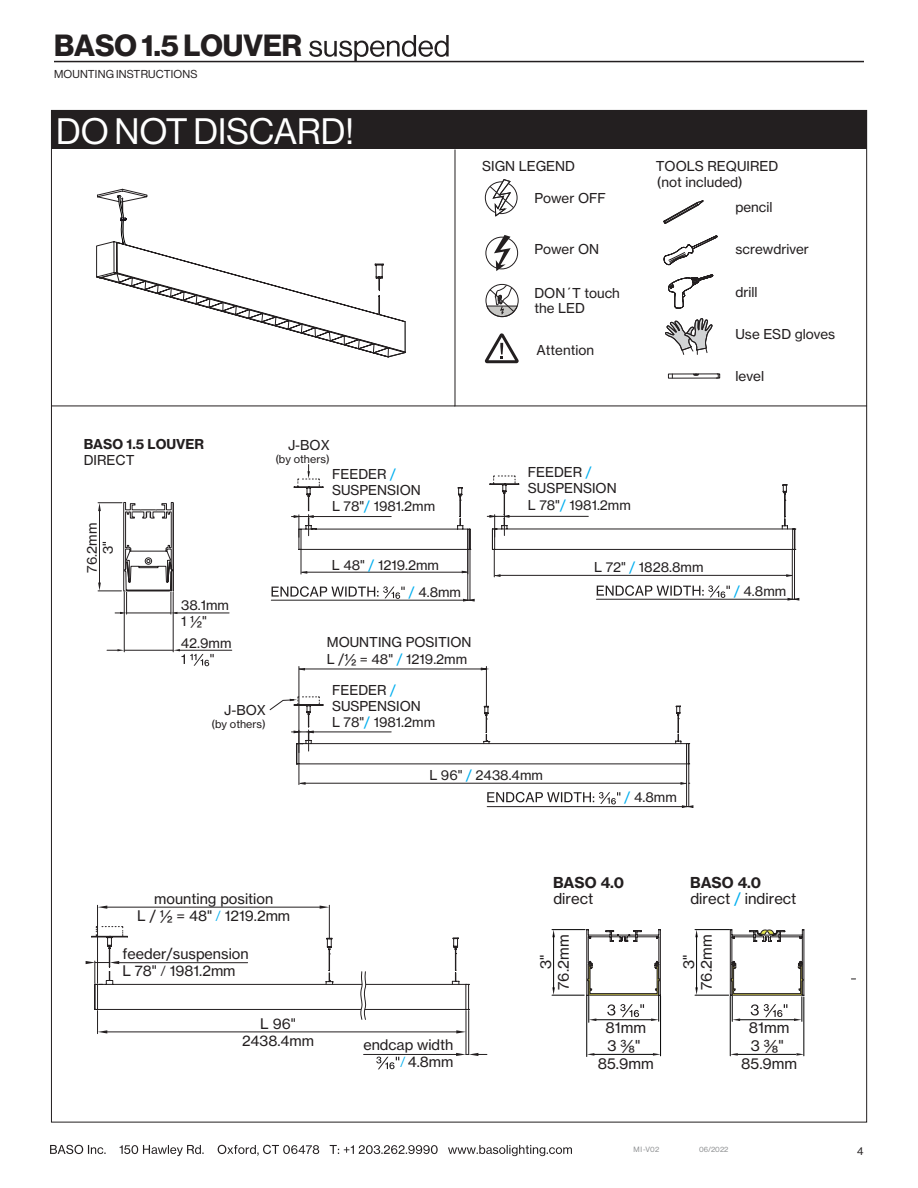
<style>
.page{position:relative;width:918px;height:1188px;background:#fff}
.page>*{position:absolute;margin:0;border:0;box-sizing:border-box;transform-origin:0 0}
.t1{font:36px "N Haas Grotesk DS Pro 55 Rg";color:#fff}
.t2{font:30px "N Haas Grotesk DS Pro 75 Bd";color:#231f20}
.t3{font:14.85px/18px "N Haas Grotesk TX Pro 55 Rg";color:#231f20;text-align:center}
.t4{font:14.85px "N Haas Grotesk TX Pro 75 Bd";color:#231f20}
.t5{font:14.4px/17.2px "N Haas Grotesk TX Pro 55 Rg";color:#231f20;text-align:center}
.t6{font:13.5px/16.2px "N Haas Grotesk TX Pro 55 Rg";color:#231f20}
.t7{font:13.5px "N Haas Grotesk TX Pro 75 Bd";color:#231f20}
.t8{font:11.25px "N Haas Grotesk DS Pro 55 Rg";letter-spacing:.015em;color:#231f20}
.t9{font:10.8px "N Haas Grotesk TX Pro 55 Rg";color:#231f20}
.t10{font:7.5px "N Haas Grotesk DS Pro 55 Rg";letter-spacing:.015em;color:#8a8c8e}
.s1{color:#00aeef}
.s2{font-family:"N Haas Grotesk DS Pro 45 Lt";color:#00aeef}
.s3{font-family:"N Haas Grotesk DS Pro 45 Lt"}
</style>
<div class="page">
<svg style="left:309px;top:35px;width:140px;height:26px"></svg>
<hr style="left:54px;top:61px;width:810px;height:1px;background:#231f20">
<svg style="left:485px;top:179px;width:33px;height:92px"></svg>
<svg style="left:485px;top:333px;width:34px;height:30px"></svg>
<svg style="left:665px;top:318px;width:48px;height:37px"></svg>
<svg style="left:663px;top:200px;width:41px;height:24px"></svg>
<svg style="left:663px;top:235px;width:55px;height:31px"></svg>
<svg style="left:668px;top:274px;width:46px;height:35px"></svg>
<svg style="left:693px;top:373px;width:27px;height:6px"></svg>
<svg style="left:485px;top:284px;width:34px;height:33px"></svg>
<svg style="left:293px;top:577px;width:495px;height:188px"></svg>
<hr style="left:792px;top:549px;width:1px;height:50px;background:#231f20">
<hr style="left:794px;top:529px;width:1px;height:70px;background:#231f20">
<svg style="left:788px;top:598px;width:11px;height:3px"></svg>
<hr style="left:468px;top:529px;width:1px;height:71px;background:#231f20">
<hr style="left:470px;top:529px;width:1px;height:71px;background:#231f20">
<svg style="left:463px;top:599px;width:12px;height:2px"></svg>
<svg style="left:291px;top:465px;width:505px;height:112px"></svg>
<hr style="left:301px;top:783px;width:382px;height:1px;background:#231f20">
<svg style="left:299px;top:764px;width:7px;height:21px"></svg>
<svg style="left:681px;top:782px;width:8px;height:3px"></svg>
<hr style="left:686px;top:744px;width:1px;height:63px;background:#231f20">
<hr style="left:299px;top:666px;width:1px;height:78px;background:#231f20">
<hr style="left:689px;top:744px;width:1px;height:63px;background:#231f20">
<svg style="left:682px;top:805px;width:11px;height:3px"></svg>
<hr style="left:487px;top:806px;width:196px;height:1px;background:#231f20">
<hr style="left:596px;top:599px;width:193px;height:1px;background:#231f20">
<hr style="left:271px;top:600px;width:193px;height:1px;background:#231f20">
<hr style="left:486px;top:666px;width:1px;height:41px;background:#231f20">
<hr style="left:299px;top:669px;width:187px;height:1px;background:#231f20">
<svg style="left:270px;top:696px;width:412px;height:57px"></svg>
<svg style="left:597px;top:585px;width:133px;height:13px"></svg>
<svg style="left:272px;top:586px;width:133px;height:13px"></svg>
<svg style="left:487px;top:792px;width:133px;height:12px"></svg>
<hr style="left:124px;top:650px;width:49px;height:1px;background:#231f20">
<hr style="left:124px;top:592px;width:1px;height:60px;background:#231f20">
<hr style="left:173px;top:592px;width:1px;height:60px;background:#231f20">
<svg style="left:107px;top:649px;width:17px;height:2px"></svg>
<hr style="left:175px;top:613px;width:54px;height:1px;background:#231f20">
<hr style="left:178px;top:650px;width:54px;height:1px;background:#231f20">
<svg style="left:173px;top:649px;width:41px;height:17px"></svg>
<svg style="left:98px;top:502px;width:79px;height:112px"></svg>
<svg style="left:96px;top:188px;width:310px;height:170px"></svg>
<hr style="left:97px;top:905px;width:1px;height:78px;background:#231f20">
<hr style="left:329px;top:905px;width:1px;height:34px;background:#231f20">
<hr style="left:105px;top:907px;width:217px;height:1px;background:#231f20">
<hr style="left:364px;top:1054px;width:93px;height:1px;background:#231f20">
<svg style="left:456px;top:1053px;width:31px;height:3px"></svg>
<hr style="left:466px;top:1010px;width:1px;height:45px;background:#231f20">
<hr style="left:468px;top:1010px;width:1px;height:45px;background:#231f20">
<svg style="left:98px;top:906px;width:9px;height:3px"></svg>
<svg style="left:320px;top:906px;width:9px;height:3px"></svg>
<svg style="left:695px;top:987px;width:3px;height:8px"></svg>
<svg style="left:695px;top:930px;width:3px;height:7px"></svg>
<hr style="left:696px;top:935px;width:1px;height:54px;background:#000">
<hr style="left:695px;top:929px;width:35px;height:1px;background:#000">
<hr style="left:695px;top:995px;width:34px;height:1px;background:#000">
<svg style="left:552px;top:987px;width:3px;height:8px"></svg>
<svg style="left:552px;top:930px;width:3px;height:7px"></svg>
<hr style="left:553px;top:935px;width:1px;height:54px;background:#000">
<hr style="left:552px;top:929px;width:33px;height:1px;background:#000">
<hr style="left:552px;top:995px;width:32px;height:1px;background:#000">
<hr style="left:594px;top:1054px;width:59px;height:1px;background:#000">
<hr style="left:660px;top:996px;width:1px;height:60px;background:#000">
<hr style="left:586px;top:996px;width:1px;height:61px;background:#000">
<svg style="left:586px;top:929px;width:75px;height:93px"></svg>
<svg style="left:653px;top:1053px;width:8px;height:3px"></svg>
<svg style="left:587px;top:1053px;width:7px;height:3px"></svg>
<hr style="left:737px;top:1054px;width:59px;height:1px;background:#000">
<hr style="left:804px;top:997px;width:1px;height:59px;background:#000">
<hr style="left:730px;top:996px;width:1px;height:60px;background:#000">
<svg style="left:730px;top:929px;width:75px;height:92px"></svg>
<svg style="left:796px;top:1053px;width:8px;height:3px"></svg>
<svg style="left:730px;top:1053px;width:8px;height:3px"></svg>
<svg style="left:376px;top:1057px;width:23px;height:12px"></svg>
<svg style="left:86px;top:926px;width:383px;height:108px"></svg>
<div style="left:51px;top:110px;width:816px;height:39px;background:#231f20"></div>
<hr style="left:51px;top:406px;width:404px;height:1px;background:#231f20">
<hr style="left:455px;top:150px;width:1px;height:256px;background:#231f20">
<hr style="left:455px;top:406px;width:412px;height:1px;background:#231f20">
<svg style="left:50px;top:1145px;width:522px;height:11px"></svg>
<h2 class="t2" style="left:54px;top:28px;width:250px">BASO 1.5 LOUVER</h2>
<p class="t8" style="left:54px;top:68px;width:145px">MOUNTING INSTRUCTIONS</p>
<h1 class="t1" style="left:56px;top:111px;width:299px">DO NOT DISCARD!</h1>
<p class="t6" style="left:482px;top:158px;width:94px">SIGN LEGEND</p>
<p class="t6" style="left:534px;top:190px;width:73px">Power OFF</p>
<p class="t6" style="left:534px;top:241px;width:66px">Power ON</p>
<p class="t6" style="left:534px;top:286px;width:87px;line-height:14.9px">DON´T touch the LED</p>
<p class="t6" style="left:536px;top:342px;width:59px">Attention</p>
<p class="t7" style="left:84px;top:435px;width:122px">BASO 1.5 LOUVER</p>
<p class="t6" style="left:84px;top:452px;width:52px">DIRECT</p>
<p class="t6" style="left:288px;top:437px;width:43px">J-BOX</p>
<p class="t9" style="left:275px;top:452px;width:56px">(by others)</p>
<p class="t6" style="left:332px;top:466px;width:105px">FEEDER <span class="s1">/<br></span>SUSPENSION<br>L 78"<span class="s1">/</span> 1981.2mm</p>
<p class="t6" style="left:528px;top:464px;width:105px">FEEDER <span class="s1">/<br></span>SUSPENSION<br>L 78"<span class="s1">/</span> 1981.2mm</p>
<p class="t6" style="left:656px;top:158px;width:124px">TOOLS REQUIRED</p>
<p class="t6" style="left:657px;top:174px;width:87px">(not included)</p>
<p class="t6" style="left:736px;top:199px;width:39px">pencil</p>
<p class="t6" style="left:736px;top:241px;width:75px">screwdriver</p>
<p class="t6" style="left:736px;top:284px;width:24px">drill</p>
<p class="t6" style="left:736px;top:326px;width:101px">Use ESD gloves</p>
<p class="t6" style="left:736px;top:368px;width:30px">level</p>
<p class="t6" style="left:84px;top:573px;width:51px;text-align:center;rotate:-90deg">76.2mm<br>3"</p>
<p class="t6" style="left:181px;top:597px;width:49px">38.1mm<br>1 ½"</p>
<p class="t6" style="left:181px;top:635px;width:52px">42.9mm</p>
<p class="t6" style="left:224px;top:702px;width:43px">J-BOX</p>
<p class="t9" style="left:211px;top:718px;width:56px">(by others)</p>
<p class="t6" style="left:332px;top:557px;width:109px">L 48" <span class="s1">/</span> 1219.2mm</p>
<p class="t6" style="left:594px;top:559px;width:111px">L 72" <span class="s1">/</span> 1828.8mm</p>
<p class="t6" style="left:409px;top:584px;width:54px"><span class="s1">/</span> 4.8mm</p>
<p class="t6" style="left:734px;top:583px;width:54px"><span class="s1">/</span> 4.8mm</p>
<p class="t6" style="left:327px;top:634px;width:146px">MOUNTING POSITION<br>L /½ = 48" <span class="s1">/</span> 1219.2mm</p>
<p class="t6" style="left:332px;top:682px;width:105px">FEEDER <span class="s1">/<br></span>SUSPENSION<br>L 78"<span class="s1">/</span> 1981.2mm</p>
<p class="t6" style="left:429px;top:767px;width:115px">L 96" <span class="s1">/</span> 2438.4mm</p>
<p class="t6" style="left:625px;top:789px;width:54px"><span class="s1">/</span> 4.8mm</p>
<p class="t5" style="left:137px;top:890px;width:154px">mounting position<br>L / ½ = 48" <span class="s2">/</span> 1219.2mm</p>
<p class="t5" style="left:123px;top:945px;width:128px;text-align:left">feeder/suspension<br>L 78" <span class="s3">/</span> 1981.2mm</p>
<p class="t5" style="left:242px;top:1015px;width:74px">L 96"<br>2438.4mm</p>
<p class="t5" style="left:363px;top:1036px;width:92px;text-align:right">endcap width <span class="s2">/</span> 4.8mm</p>
<p class="t4" style="left:553px;top:873px;width:73px">BASO 4.0</p>
<p class="t4" style="left:690px;top:873px;width:73px">BASO 4.0</p>
<p class="t3" style="left:553px;top:890px;width:41px">direct</p>
<p class="t3" style="left:690px;top:890px;width:108px">direct <span class="s1">/</span> indirect</p>
<p class="t3" style="left:537px;top:990px;width:57px;rotate:-90deg">3"<br>76.2mm</p>
<p class="t3" style="left:680px;top:990px;width:57px;rotate:-90deg">3"<br>76.2mm</p>
<p class="t3" style="left:598px;top:1019px;width:58px">81mm<br>3 ⅜"<br>85.9mm</p>
<p class="t3" style="left:741px;top:1019px;width:58px">81mm<br>3 ⅜"<br>85.9mm</p>
<p class="t10" style="left:634px;top:1145px;width:27px">MI-V02</p>
<p class="t10" style="left:699px;top:1145px;width:31px">06/2022</p>
<p class="t8" style="left:857px;top:1144px;width:8px">4</p>
</div>
